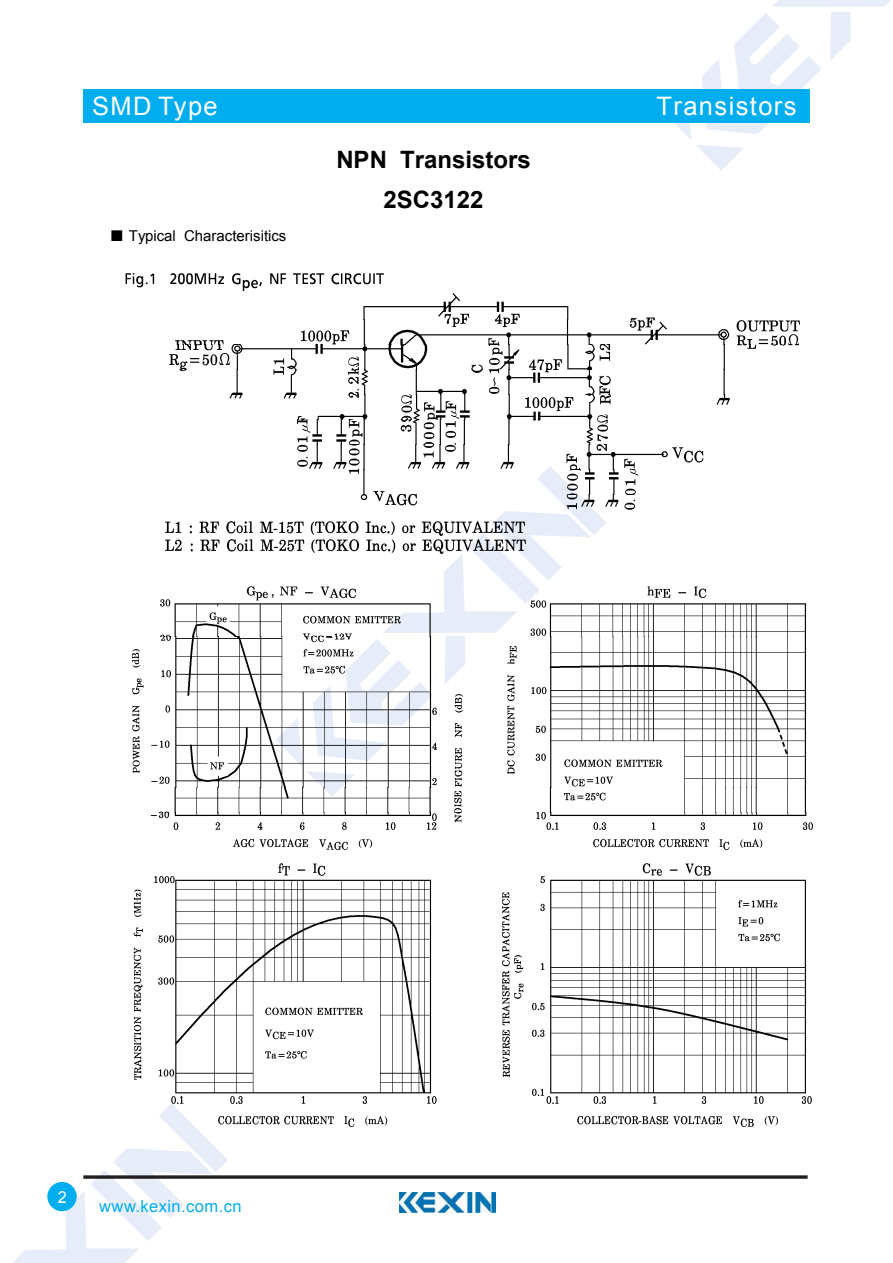
<style>
.page{position:relative;width:893px;height:1263px;background:#fff}
.page>*{position:absolute;margin:0;border:0;box-sizing:border-box;transform-origin:0 0}
.t1{font:25.5px "Arial";letter-spacing:.055em;color:#fff}
.t2{font:700 24px/39.3px "Arial";color:#000;text-align:center}
.t3{font:16.5px "Arial";letter-spacing:.025em;color:#00adef}
.t4{font:16.5px "Arial";color:#fff}
.t5{font:15px "Arial";color:#000}
.s1{font-family:"Sim Sun"}
</style>
<div class="page">
<svg style="left:674px;top:0;width:216px;height:170px"></svg>
<svg style="left:13px;top:1104px;width:215px;height:159px"></svg>
<div style="left:83px;top:89px;width:726px;height:34px;background:#00adef"></div>
<svg style="left:83px;top:1175px;width:725px;height:4px;background:#433f40"></svg>
<div style="left:47px;top:1182px;width:30px;height:29px;background:#00adef;border-radius:50%"></div>
<img style="left:400px;top:1193px;width:95px;height:20px">
<svg style="left:280px;top:469px;width:326px;height:118px"></svg>
<img style="left:125px;top:274px;width:259px;height:16px">
<img style="left:363px;top:294px;width:292px;height:25px">
<img style="left:175px;top:319px;width:625px;height:25px">
<img style="left:169px;top:344px;width:629px;height:25px">
<img style="left:179px;top:369px;width:545px;height:25px">
<img style="left:229px;top:394px;width:500px;height:25px">
<img style="left:297px;top:419px;width:312px;height:25px">
<img style="left:297px;top:444px;width:407px;height:25px">
<img style="left:349px;top:469px;width:290px;height:25px">
<img style="left:360px;top:494px;width:276px;height:16px">
<img style="left:165px;top:521px;width:361px;height:14px">
<img style="left:165px;top:539px;width:361px;height:14px">
<img style="left:160px;top:587px;width:646px;height:50px">
<img style="left:132px;top:637px;width:674px;height:150px">
<img style="left:160px;top:787px;width:646px;height:25px">
<img style="left:151px;top:812px;width:661px;height:17px">
<img style="left:234px;top:839px;width:529px;height:10px">
<img style="left:278px;top:864px;width:433px;height:12px">
<img style="left:133px;top:877px;width:673px;height:218px">
<img style="left:171px;top:1097px;width:641px;height:7px">
<img style="left:218px;top:1117px;width:560px;height:10px">
<h1 class="t1" style="left:92px;top:89px;width:127px">SMD Type</h1>
<p class="t5" style="left:110px;top:226px;width:178px"><span class="s1">■</span> Typical Characterisitics</p>
<h2 class="t2" style="left:336px;top:141px;width:196px">NPN Transistors<br>2SC3122</h2>
<h1 class="t1" style="left:657px;top:89px;width:141px">Transistors</h1>
<p class="t4" style="left:58px;top:1186px;width:11px">2</p>
<p class="t3" style="left:99px;top:1196px;width:144px">www.kexin.com.cn</p>
</div>
